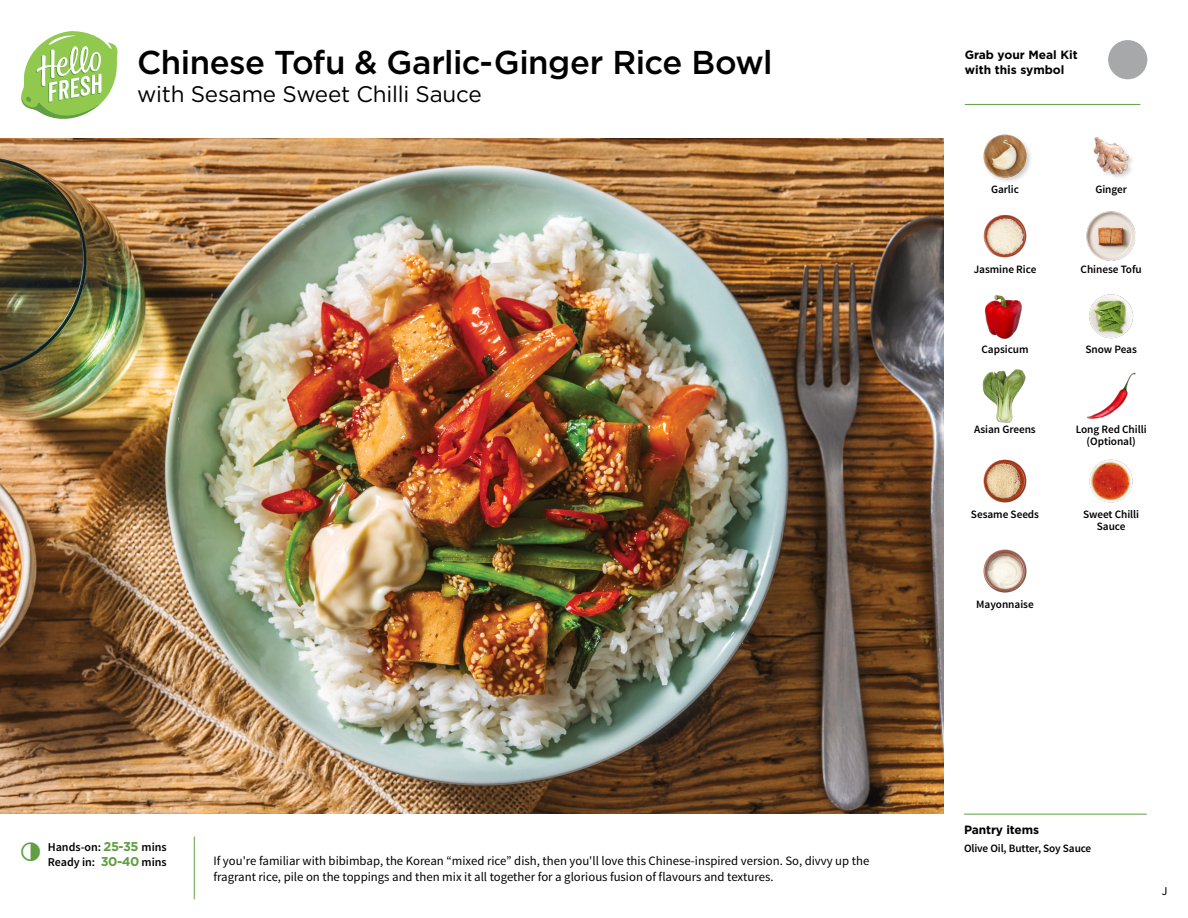
<style>
.page{position:relative;width:1188px;height:918px;background:#fff}
.page>*{position:absolute;margin:0;border:0;box-sizing:border-box;transform-origin:0 0}
.t1{font:500 33px "Gotham";letter-spacing:-.015em;color:#000}
.t2{font:22.5px "Gotham";letter-spacing:-.01em;color:#000}
.t3{font:12.75px/16.5px "Source Sans Pro";color:#000}
.t4{font:700 12px/15px "Gotham";color:#000}
.t5{font:600 12px/15px "Source Sans Pro";color:#000}
.t6{font:12px "Source Sans Pro";color:#000}
.t7{font:600 11.25px/12px "Source Sans Pro";letter-spacing:-.005em;color:#000;text-align:center}
.s1{font-family:"Gotham";font-weight:700;font-size:12.75px;color:#609f43}
</style>
<div class="page">
<img style="left:0;top:139px;width:944px;height:675px">
<img style="left:1089px;top:294px;width:44px;height:45px">
<img style="left:1087px;top:372px;width:49px;height:47px">
<img style="left:982px;top:369px;width:44px;height:54px">
<img style="left:1089px;top:459px;width:44px;height:44px">
<img style="left:983px;top:459px;width:44px;height:44px">
<img style="left:983px;top:549px;width:44px;height:44px">
<img style="left:984px;top:295px;width:38px;height:44px">
<img style="left:983px;top:214px;width:44px;height:44px">
<img style="left:1087px;top:212px;width:48px;height:48px">
<img style="left:983px;top:134px;width:48px;height:48px">
<img style="left:1093px;top:137px;width:39px;height:41px">
<hr style="left:964px;top:814px;width:183px;height:1px;background:#609f43">
<svg style="left:21px;top:31px;width:97px;height:88px"></svg>
<hr style="left:965px;top:104px;width:175px;height:1px;background:#609f43">
<svg style="left:1108px;top:40px;width:40px;height:40px"></svg>
<h1 class="t1" style="left:137px;top:41px;width:637px">Chinese Tofu &amp; Garlic-Ginger Rice Bowl</h1>
<h2 class="t2" style="left:137px;top:80px;width:346px">with Sesame Sweet Chilli Sauce</h2>
<p class="t5" style="left:48px;top:840px;width:120px">Hands-on: <span class="s1">25-35</span> mins<br>Ready in: <span class="s1">30-40</span> mins</p>
<p class="t3" style="left:213px;top:852px;width:658px">If you're familiar with bibimbap, the Korean “mixed rice” dish, then you'll love this Chinese-inspired version. So, divvy up the fragrant rice, pile on the toppings and then mix it all together for a glorious fusion of flavours and textures.</p>
<p class="t4" style="left:965px;top:47px;width:115px">Grab your Meal Kit with this symbol</p>
<p class="t7" style="left:991px;top:184px;width:30px">Garlic</p>
<p class="t7" style="left:1095px;top:184px;width:33px">Ginger</p>
<p class="t7" style="left:974px;top:264px;width:64px">Jasmine Rice</p>
<p class="t7" style="left:1081px;top:264px;width:63px">Chinese Tofu</p>
<p class="t7" style="left:982px;top:344px;width:49px">Capsicum</p>
<p class="t7" style="left:1085px;top:344px;width:53px">Snow Peas</p>
<p class="t7" style="left:974px;top:424px;width:63px">Asian Greens</p>
<p class="t7" style="left:971px;top:509px;width:70px">Sesame Seeds</p>
<p class="t7" style="left:976px;top:598px;width:59px">Mayonnaise</p>
<p class="t7" style="left:1076px;top:424px;width:72px">Long Red Chilli (Optional)</p>
<p class="t7" style="left:1083px;top:509px;width:58px">Sweet Chilli<br>Sauce</p>
<p class="t4" style="left:964px;top:822px;width:77px">Pantry items</p>
<p class="t7" style="left:964px;top:842px;width:129px">Olive Oil, Butter, Soy Sauce</p>
<p class="t6" style="left:1162px;top:884px;width:7px">J</p>
</div>
